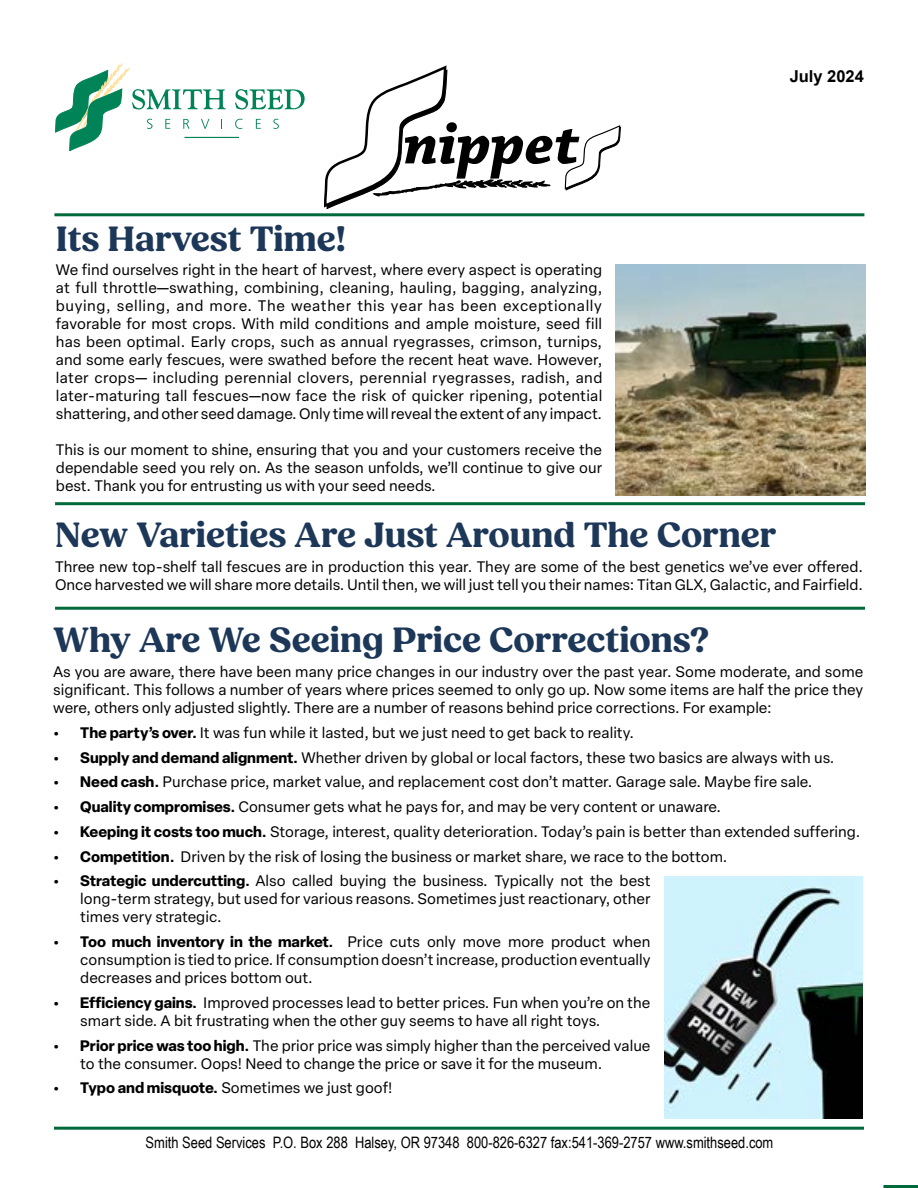
<style>
.page{position:relative;width:918px;height:1188px;background:#fff}
.page>*{position:absolute;margin:0;border:0;box-sizing:border-box;transform-origin:0 0}
.t1{font:700 36px "Fields";color:#1c3757}
.t2{font:700 16.5px "Arial";color:#000}
.t3{font:15.75px "Arial Narrow";color:#000}
.t4{font:15px/18px "Elza Text";color:#000;text-align:justify}
.s1{font-family:"Elza";font-weight:700}
</style>
<div class="page">
<hr style="left:54px;top:213px;width:810px;height:3px;background:#006a3a">
<hr style="left:883px;top:1185px;width:35px;height:3px;background:#006a3a">
<svg style="left:235px;top:119px;width:7px;height:10px"></svg>
<svg style="left:256px;top:119px;width:5px;height:10px"></svg>
<svg style="left:273px;top:119px;width:6px;height:10px"></svg>
<hr style="left:184px;top:137px;width:55px;height:1px;background:#008357">
<svg style="left:56px;top:63px;width:170px;height:88px"></svg>
<svg style="left:235px;top:89px;width:70px;height:21px"></svg>
<svg style="left:324px;top:65px;width:297px;height:144px"></svg>
<hr style="left:54px;top:1127px;width:810px;height:3px;background:#006a3a">
<hr style="left:55px;top:502px;width:810px;height:3px;background:#006a3a">
<hr style="left:55px;top:607px;width:810px;height:3px;background:#006a3a">
<img style="left:616px;top:265px;width:249px;height:230px">
<img style="left:664px;top:877px;width:198px;height:242px">
<p class="t2" style="left:790px;top:65px;width:76px">July 2024</p>
<h1 class="t1" style="left:56px;top:217px;width:292px">Its Harvest Time!</h1>
<p class="t4" style="left:56px;top:260px;width:548px">We find ourselves right in the heart of harvest, where every aspect is operating at full throttle—swathing, combining, cleaning, hauling, bagging, analyzing, buying, selling, and more. The weather this year has been exceptionally favorable for most crops. With mild conditions and ample moisture, seed fill has been optimal. Early crops, such as annual ryegrasses, crimson, turnips, and some early fescues, were swathed before the recent heat wave. However, later crops— including perennial clovers, perennial ryegrasses, radish, and later-maturing tall fescues—now face the risk of quicker ripening, potential shattering, and other seed damage. Only time will reveal the extent of any impact.</p>
<p class="t4" style="left:56px;top:440px;width:548px">This is our moment to shine, ensuring that you and your customers receive the dependable seed you rely on. As the season unfolds, we’ll continue to give our best. Thank you for entrusting us with your seed needs.</p>
<h1 class="t1" style="left:55px;top:514px;width:723px">New Varieties Are Just Around The Corner</h1>
<p class="t4" style="left:55px;top:556px;width:810px">Three new top-shelf tall fescues are in production this year. They are some of the best genetics we’ve ever offered.<br>Once harvested we will share more details. Until then, we will just tell you their names: Titan GLX, Galactic, and Fairfield.</p>
<h1 class="t1" style="left:53px;top:619px;width:658px">Why Are We Seeing Price Corrections?</h1>
<p class="t4" style="left:53px;top:662px;width:812px">As you are aware, there have been many price changes in our industry over the past year. Some moderate, and some significant. This follows a number of years where prices seemed to only go up. Now some items are half the price they were, others only adjusted slightly. There are a number of reasons behind price corrections. For example:</p>
<p class="t4" style="left:53px;top:723px;width:582px"><span class="s1">• The party’s over.</span> It was fun while it lasted, but we just need to get back to reality.</p>
<p class="t4" style="left:53px;top:748px;width:783px"><span class="s1">• Supply and demand alignment.</span> Whether driven by global or local factors, these two basics are always with us.</p>
<p class="t4" style="left:53px;top:772px;width:761px"><span class="s1">• Need cash.</span> Purchase price, market value, and replacement cost don’t matter. Garage sale. Maybe fire sale.</p>
<p class="t4" style="left:53px;top:797px;width:669px"><span class="s1">• Quality compromises.</span> Consumer gets what he pays for, and may be very content or unaware.</p>
<p class="t4" style="left:53px;top:822px;width:809px"><span class="s1">• Keeping it costs too much.</span> Storage, interest, quality deterioration. Today’s pain is better than extended suffering.</p>
<p class="t4" style="left:53px;top:847px;width:676px"><span class="s1">• Competition.</span> Driven by the risk of losing the business or market share, we race to the bottom.</p>
<p class="t4" style="left:80px;top:871px;width:572px;text-indent:-27px"><span class="s1">• Strategic undercutting.</span> Also called buying the business. Typically not the best long-term strategy, but used for various reasons. Sometimes just reactionary, other times very strategic.</p>
<p class="t4" style="left:80px;top:932px;width:572px;text-indent:-27px"><span class="s1">• Too much inventory in the market.</span> Price cuts only move more product when consumption is tied to price. If consumption doesn’t increase, production eventually decreases and prices bottom out.</p>
<p class="t4" style="left:80px;top:993px;width:572px;text-indent:-27px"><span class="s1">• Efficiency gains.</span> Improved processes lead to better prices. Fun when you’re on the smart side. A bit frustrating when the other guy seems to have all right toys.</p>
<p class="t4" style="left:80px;top:1036px;width:572px;text-indent:-27px"><span class="s1">• Prior price was too high.</span> The prior price was simply higher than the perceived value to the consumer. Oops! Need to change the price or save it for the museum.</p>
<p class="t4" style="left:53px;top:1078px;width:341px"><span class="s1">• Typo and misquote.</span> Sometimes we just goof!</p>
<p class="t3" style="left:146px;top:1131px;width:629px">Smith Seed Services P.O. Box 288 Halsey, OR 97348 800-826-6327 fax:541-369-2757 www.smithseed.com</p>
</div>
